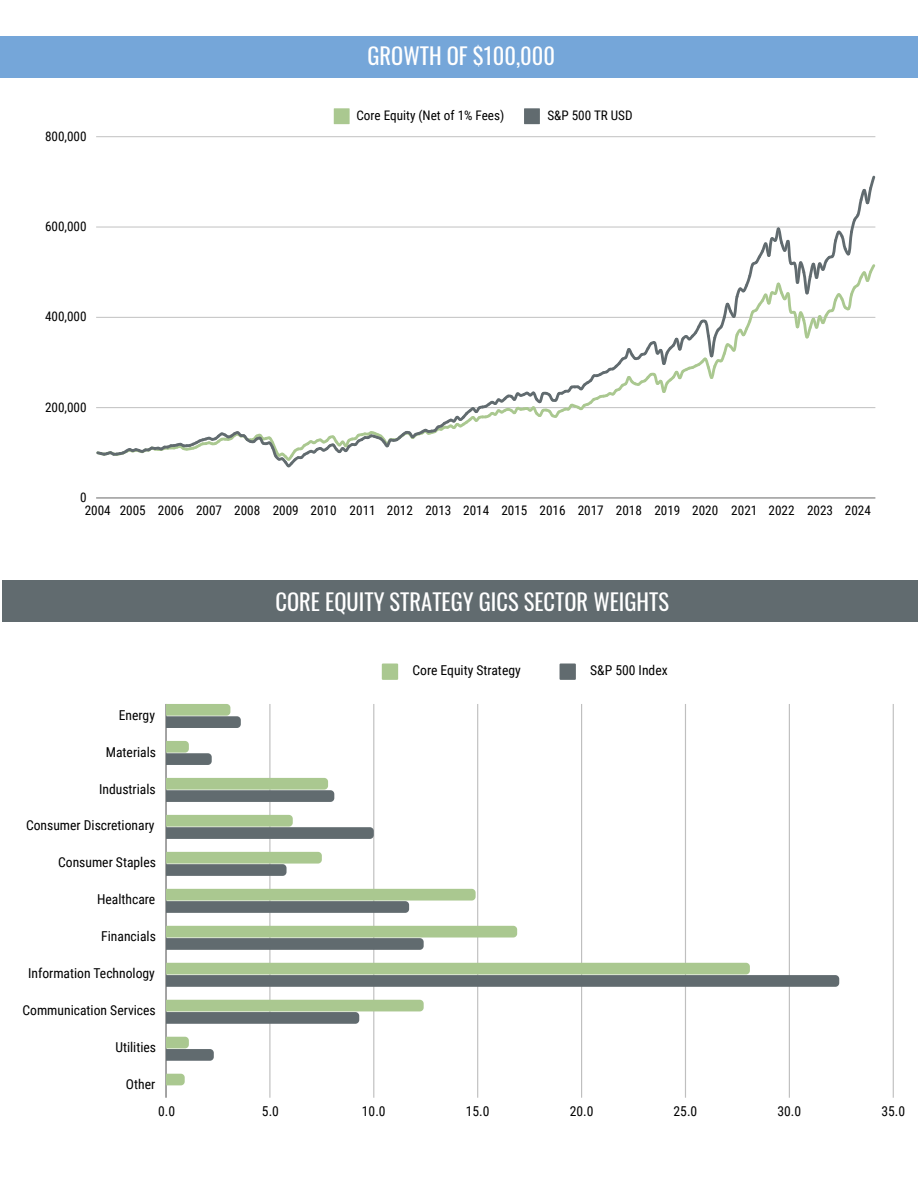
<style>
.page{position:relative;width:918px;height:1188px;background:#fff}
.page>*{position:absolute;margin:0;border:0;box-sizing:border-box;transform-origin:0 0}
.t1{font:22.5px "Oswald";color:#fff}
.t2{font:13.65px "Roboto Condensed";color:#000}
.t3{font:13.2px "Roboto Condensed";color:#000}
</style>
<div class="page">
<svg style="left:334px;top:108px;width:16px;height:16px"></svg>
<svg style="left:524px;top:108px;width:16px;height:16px"></svg>
<hr style="left:96px;top:498px;width:779px;height:1px;background:#bababa">
<hr style="left:96px;top:136px;width:779px;height:1px;background:#cdcdcd">
<svg style="left:96px;top:175px;width:780px;height:293px"></svg>
<div style="left:0;top:36px;width:918px;height:41px;background:#75a6d9"></div>
<div style="left:2px;top:581px;width:916px;height:41px;background:#616b6f"></div>
<svg style="left:382px;top:664px;width:16px;height:16px"></svg>
<svg style="left:560px;top:664px;width:16px;height:16px"></svg>
<hr style="left:165px;top:704px;width:2px;height:394px;background:#a6a6a6">
<hr style="left:269px;top:704px;width:2px;height:394px;background:#d3d9d3">
<hr style="left:373px;top:704px;width:1px;height:394px;background:#ccc">
<hr style="left:477px;top:704px;width:1px;height:394px;background:#c6c6c6">
<hr style="left:581px;top:704px;width:1px;height:394px;background:#bfbfbf">
<hr style="left:685px;top:704px;width:1px;height:394px;background:#bfbfbf">
<hr style="left:789px;top:704px;width:1px;height:394px;background:#c1c1c1">
<hr style="left:893px;top:704px;width:1px;height:394px;background:#c8c8c8">
<svg style="left:166px;top:704px;width:75px;height:24px;background:#8fa08b"></svg>
<svg style="left:166px;top:741px;width:46px;height:24px"></svg>
<svg style="left:166px;top:778px;width:168px;height:24px;background:#8a9d85"></svg>
<svg style="left:166px;top:815px;width:208px;height:24px"></svg>
<svg style="left:166px;top:852px;width:156px;height:24px;background:#9aac93"></svg>
<svg style="left:166px;top:889px;width:310px;height:24px;background:#99ac92"></svg>
<svg style="left:166px;top:926px;width:351px;height:24px;background:#9daf96"></svg>
<svg style="left:166px;top:963px;width:673px;height:24px;background:#8e9f8a"></svg>
<svg style="left:166px;top:1000px;width:258px;height:24px;background:#9cae95"></svg>
<svg style="left:166px;top:1037px;width:48px;height:24px"></svg>
<svg style="left:166px;top:1074px;width:19px;height:11px"></svg>
<h1 class="t1" style="left:368px;top:38px;width:189px">GROWTH OF $100,000</h1>
<p class="t3" style="left:45px;top:129px;width:43px">800,000</p>
<p class="t3" style="left:45px;top:219px;width:43px">600,000</p>
<p class="t3" style="left:45px;top:309px;width:43px">400,000</p>
<p class="t3" style="left:45px;top:399px;width:43px">200,000</p>
<p class="t3" style="left:80px;top:490px;width:8px">0</p>
<p class="t3" style="left:357px;top:108px;width:149px">Core Equity (Net of 1% Fees)</p>
<p class="t3" style="left:547px;top:108px;width:87px">S&amp;P 500 TR USD</p>
<p class="t3" style="left:85px;top:503px;width:788px">2004 2005 2006 2007 2008 2009 2010 2011 2012 2013 2014 2015 2016 2017 2018 2019 2020 2021 2022 2023 2024</p>
<h1 class="t1" style="left:276px;top:585px;width:395px">CORE EQUITY STRATEGY GICS SECTOR WEIGHTS</h1>
<p class="t2" style="left:119px;top:707px;width:38px">Energy</p>
<p class="t2" style="left:106px;top:744px;width:52px">Materials</p>
<p class="t2" style="left:99px;top:781px;width:58px">Industrials</p>
<p class="t2" style="left:26px;top:818px;width:130px">Consumer Discretionary</p>
<p class="t2" style="left:58px;top:855px;width:99px">Consumer Staples</p>
<p class="t2" style="left:97px;top:892px;width:60px">Healthcare</p>
<p class="t2" style="left:101px;top:929px;width:56px">Financials</p>
<p class="t2" style="left:28px;top:966px;width:128px">Information Technology</p>
<p class="t2" style="left:22px;top:1003px;width:135px">Communication Services</p>
<p class="t2" style="left:115px;top:1040px;width:42px">Utilities</p>
<p class="t2" style="left:126px;top:1077px;width:31px">Other</p>
<p class="t2" style="left:412px;top:663px;width:110px">Core Equity Strategy</p>
<p class="t2" style="left:590px;top:663px;width:79px">S&amp;P 500 Index</p>
<p class="t2" style="left:158px;top:1104px;width:19px">0.0</p>
<p class="t2" style="left:262px;top:1104px;width:19px">5.0</p>
<p class="t2" style="left:362px;top:1104px;width:25px">10.0</p>
<p class="t2" style="left:466px;top:1104px;width:25px">15.0</p>
<p class="t2" style="left:570px;top:1104px;width:25px">20.0</p>
<p class="t2" style="left:674px;top:1104px;width:25px">25.0</p>
<p class="t2" style="left:778px;top:1104px;width:25px">30.0</p>
<p class="t2" style="left:881px;top:1104px;width:25px">35.0</p>
</div>
